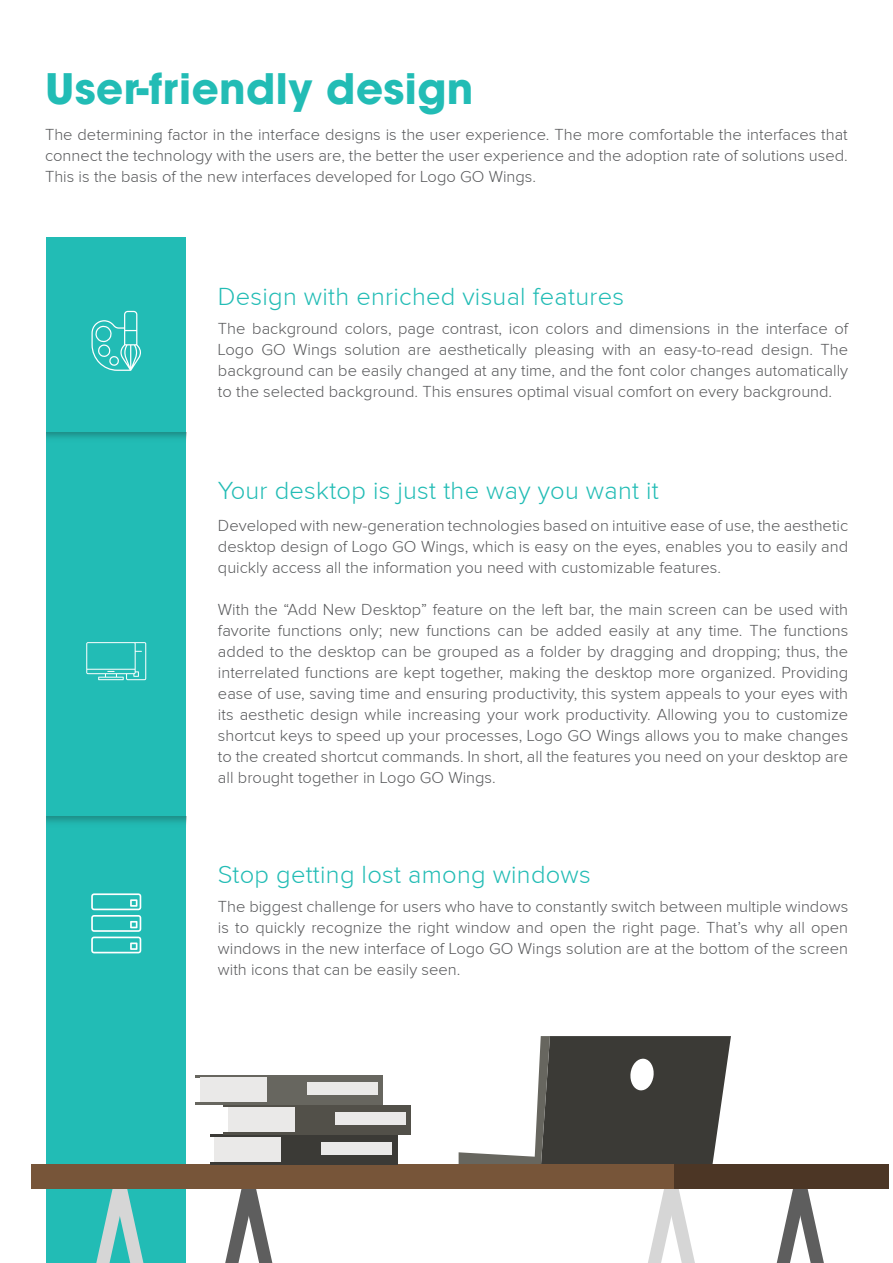
<style>
.page{position:relative;width:893px;height:1263px;background:#fff}
.page>*{position:absolute;margin:0;border:0;box-sizing:border-box;transform-origin:0 0}
.t1{font:42px "Bilgetech Custom Avant Garde";letter-spacing:.01em;color:#22bcb5}
.t2{font:300 25.5px "Proxima Nova";letter-spacing:.01em;color:#22bcb5}
.t3{font:300 16.5px/21px "Proxima Nova";color:#57585a;text-align:justify}
</style>
<div class="page">
<div style="left:46px;top:237px;width:140px;height:1026px;background:#22bcb5"></div>
<svg style="left:91px;top:311px;width:50px;height:60px"></svg>
<svg style="left:91px;top:893px;width:50px;height:60px"></svg>
<svg style="left:86px;top:642px;width:60px;height:38px"></svg>
<svg style="left:459px;top:1036px;width:272px;height:128px"></svg>
<svg style="left:583px;top:1188px;width:305px;height:75px"></svg>
<svg style="left:32px;top:1188px;width:305px;height:75px"></svg>
<div style="left:32px;top:1164px;width:642px;height:24px;background:#775539"></div>
<div style="left:674px;top:1164px;width:214px;height:24px;background:#4c3625"></div>
<div style="left:281px;top:1134px;width:116px;height:30px;background:#3b3a36"></div>
<hr style="left:210px;top:1162px;width:71px;height:2px;background:#3b3a36">
<hr style="left:210px;top:1134px;width:71px;height:3px;background:#3b3a36">
<div style="left:215px;top:1137px;width:66px;height:25px;background:#eae9e8"></div>
<div style="left:322px;top:1142px;width:70px;height:13px;background:#eae9e8"></div>
<div style="left:295px;top:1105px;width:116px;height:29px;background:#525049"></div>
<hr style="left:223px;top:1132px;width:72px;height:2px;background:#525049">
<hr style="left:223px;top:1105px;width:72px;height:2px;background:#525049">
<div style="left:228px;top:1107px;width:67px;height:25px;background:#eae9e8"></div>
<div style="left:335px;top:1112px;width:70px;height:13px;background:#eae9e8"></div>
<div style="left:267px;top:1075px;width:116px;height:30px;background:#67665f"></div>
<hr style="left:195px;top:1102px;width:72px;height:3px;background:#67665f">
<hr style="left:195px;top:1075px;width:72px;height:2px;background:#67665f">
<div style="left:200px;top:1077px;width:67px;height:25px;background:#eae9e8"></div>
<div style="left:307px;top:1082px;width:70px;height:13px;background:#eae9e8"></div>
<p class="t1" style="left:45px;top:61px;width:430px">User-friendly design</p>
<p class="t3" style="left:45px;top:124px;width:804px">The determining factor in the interface designs is the user experience. The more comfortable the interfaces that connect the technology with the users are, the better the user experience and the adoption rate of solutions used.<br>This is the basis of the new interfaces developed for Logo GO Wings.</p>
<p class="t2" style="left:218px;top:283px;width:408px">Design with enriched visual features</p>
<p class="t3" style="left:218px;top:318px;width:632px">The background colors, page contrast, icon colors and dimensions in the interface of Logo GO Wings solution are aesthetically pleasing with an easy-to-read design. The background can be easily changed at any time, and the font color changes automatically to the selected background. This ensures optimal visual comfort on every background.</p>
<p class="t2" style="left:218px;top:476px;width:442px">Your desktop is just the way you want it</p>
<p class="t3" style="left:218px;top:515px;width:632px">Developed with new-generation technologies based on intuitive ease of use, the aesthetic desktop design of Logo GO Wings, which is easy on the eyes, enables you to easily and quickly access all the information you need with customizable features.</p>
<p class="t3" style="left:218px;top:599px;width:632px">With the “Add New Desktop” feature on the left bar, the main screen can be used with favorite functions only; new functions can be added easily at any time. The functions added to the desktop can be grouped as a folder by dragging and dropping; thus, the interrelated functions are kept together, making the desktop more organized. Providing ease of use, saving time and ensuring productivity, this system appeals to your eyes with its aesthetic design while increasing your work productivity. Allowing you to customize shortcut keys to speed up your processes, Logo GO Wings allows you to make changes to the created shortcut commands. In short, all the features you need on your desktop are all brought together in Logo GO Wings.</p>
<p class="t2" style="left:218px;top:861px;width:374px">Stop getting lost among windows</p>
<p class="t3" style="left:218px;top:896px;width:632px">The biggest challenge for users who have to constantly switch between multiple windows is to quickly recognize the right window and open the right page. That’s why all open windows in the new interface of Logo GO Wings solution are at the bottom of the screen with icons that can be easily seen.</p>
</div>
